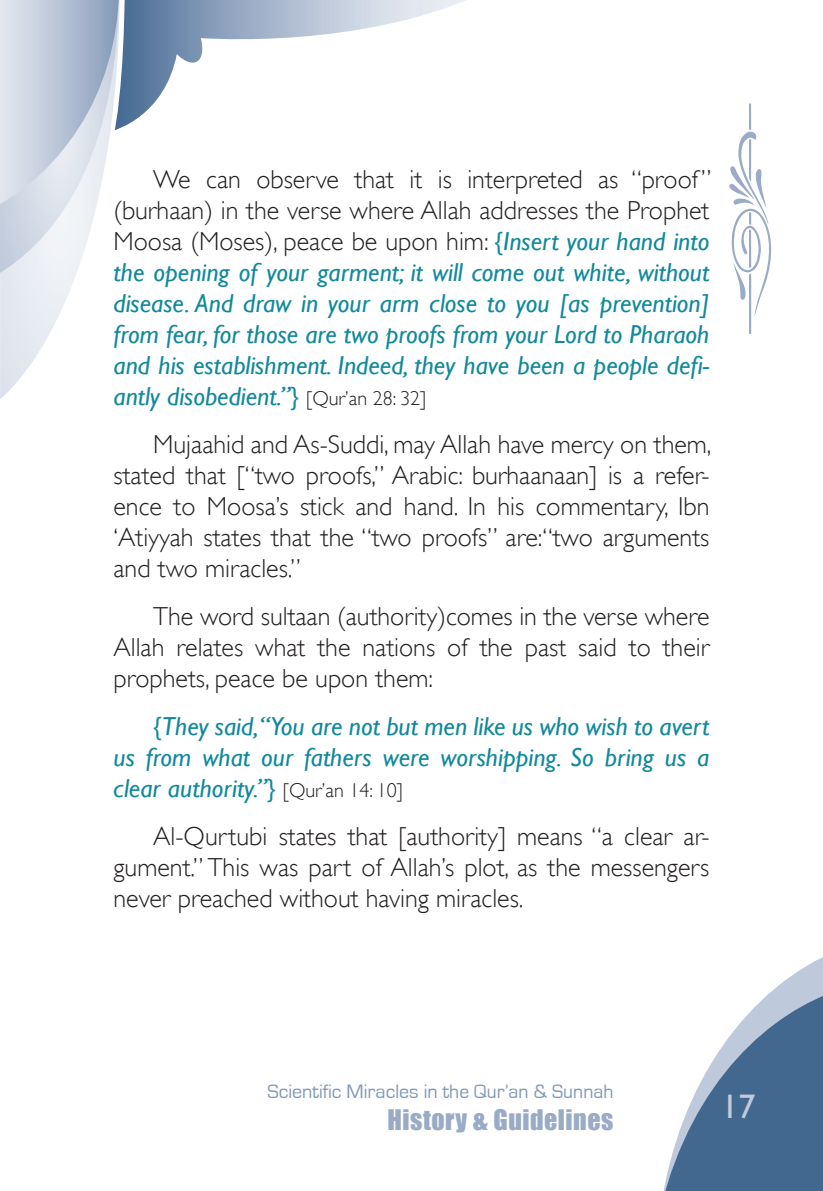
<style>
.page{position:relative;width:823px;height:1191px;background:#fff}
.page>*{position:absolute;margin:0;border:0;box-sizing:border-box;transform-origin:0 0}
.t1{font:34px "Gill Sans";color:#c1cbdd}
.Basic{font:italic 26px/31px "Gill Sans";color:#12899b;text-align:justify}
.Basic-2{font:300 26px/31px "Gill Sans";color:#231f20;text-align:justify}
.t2{font:26px "Impact";letter-spacing:.02em;color:#99abc6}
.t3{font:20px "Eurostile";color:#7f98b6}
.s1{font-weight:300;font-style:normal;color:#231f20}
.s2{font-weight:300;font-style:normal;font-size:20px;color:#231f20}
</style>
<div class="page">
<svg style="left:663px;top:957px;width:159px;height:234px"></svg>
<svg style="left:729px;top:103px;width:43px;height:231px"></svg>
<svg style="left:0;top:273px;width:76px;height:126px"></svg>
<svg style="left:119px;top:0;width:347px;height:129px"></svg>
<svg style="left:0;top:0;width:119px;height:273px"></svg>
<p class="Basic" style="left:113px;top:164px;width:599px;text-indent:40px"><span class="s1">We can observe that it is interpreted as “proof” (burhaan) in the verse where Allah addresses the Prophet Moosa (Moses), peace be upon him:</span> {Insert your hand into the opening of your garment; it will come out white, without disease. And draw in your arm close to you [as prevention] from fear, for those are two proofs from your Lord to Pharaoh and his establishment. Indeed, they have been a people defi&shy;antly disobedient.”} <span class="s2">[Qur’an 28: 32]</span></p>
<p class="Basic-2" style="left:113px;top:429px;width:599px;text-indent:40px">Mujaahid and As-Suddi, may Allah have mercy on them, stated that [“two proofs,” Arabic: burhaanaan] is a refer&shy;ence to Moosa’s stick and hand. In his commentary, Ibn ‘Atiyyah states that the “two proofs” are:“two arguments and two miracles.”</p>
<p class="Basic-2" style="left:113px;top:601px;width:597px;text-indent:40px">The word sultaan (authority)comes in the verse where Allah relates what the nations of the past said to their prophets, peace be upon them:</p>
<p class="Basic" style="left:113px;top:711px;width:597px;text-indent:40px">{They said,“You are not but men like us who wish to avert us from what our fathers were worshipping. So bring us a clear authority.”} <span class="s2">[Qur’an 14: 10]</span></p>
<p class="Basic-2" style="left:113px;top:821px;width:597px;text-indent:40px">Al-Qurtubi states that [authority] means “a clear ar&shy;gument.” This was part of Allah’s plot, as the messengers never preached without having miracles.</p>
<p class="t3" style="left:267px;top:1080px;width:347px">Scientific Miracles in the Qur’an &amp; Sunnah</p>
<p class="t2" style="left:387px;top:1103px;width:227px">History &amp; Guidelines</p>
<h1 class="t1" style="left:721px;top:1086px;width:35px">17</h1>
</div>
